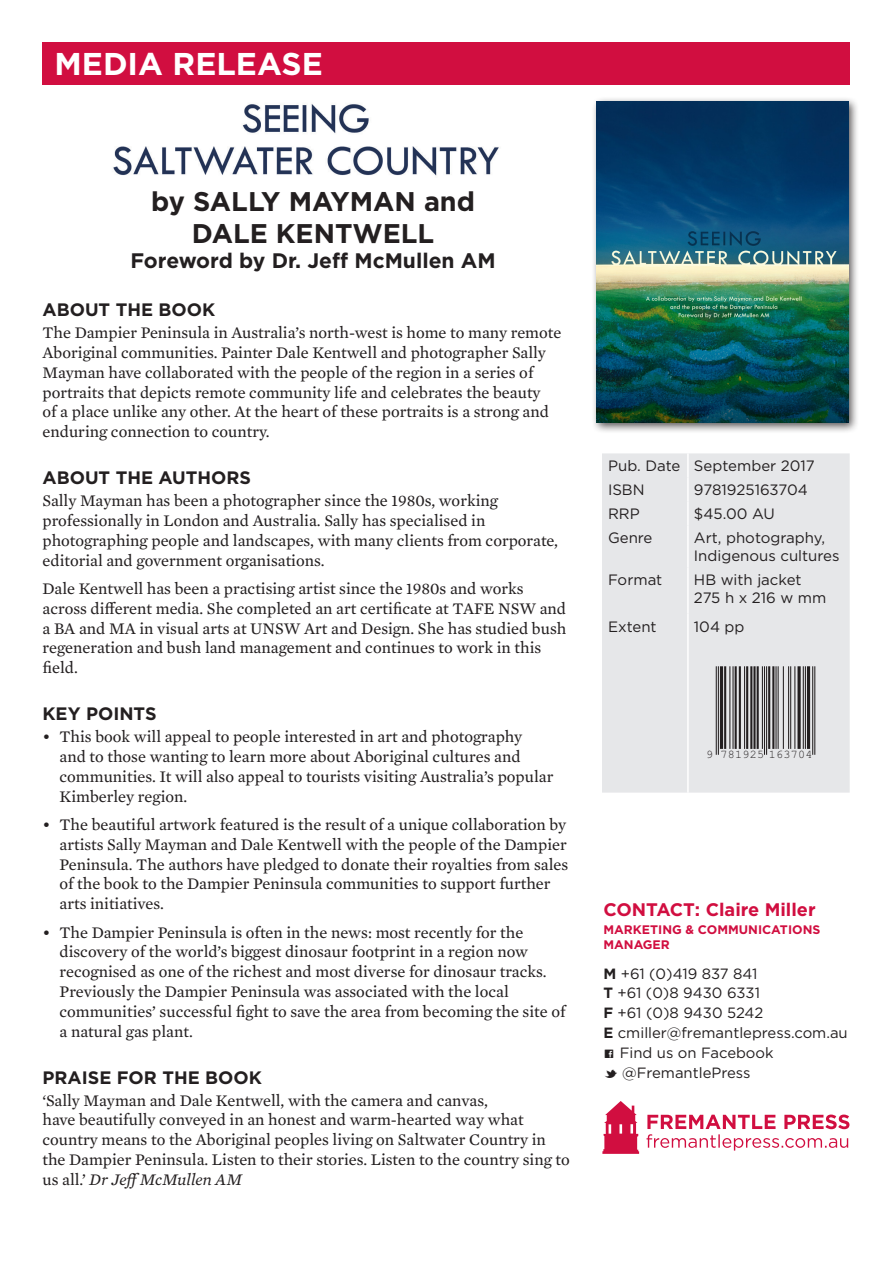
<style>
.page{position:relative;width:893px;height:1263px;background:#fff}
.page>*{position:absolute;margin:0;border:0;box-sizing:border-box;transform-origin:0 0}
.t1{font:700 31.5px "Gotham";color:#fff}
.Author{font:700 27px/32.4px "Gotham";color:#231f20;text-align:center}
.Author-2{font:700 21px "Gotham";color:#231f20}
.t2{font:700 18.15px "Gotham";color:#d10e40}
.t3{font:700 18px "Gotham";color:#231f20}
.Body_Copy{font:16.5px/19.8px "Mercury Text G2";color:#231f20}
.Specs_Entries{font:15px/18px "Gotham";color:#231f20}
.BC_Tabs{font:14.85px/19.8px "Gotham";color:#231f20}
.t4{font:700 12.45px/15.9px "Gotham";color:#d10e40}
.t5{font:11.7px "Helvetica";letter-spacing:.025em;color:#231f20}
.s1{font-style:italic}
.s2{font-weight:700}
.s3{font-family:"Social Logos"}
</style>
<div class="page">
<div style="left:43px;top:43px;width:807px;height:42px;background:#d10e40"></div>
<div style="left:591px;top:96px;width:268px;height:337px;background:#231f20;opacity:.75"></div>
<img style="left:596px;top:102px;width:252px;height:320px">
<svg style="left:646px;top:1114px;width:203px;height:36px"></svg>
<svg style="left:602px;top:1101px;width:37px;height:53px"></svg>
<div style="left:602px;top:453px;width:248px;height:340px;background:#e6e7e9"></div>
<hr style="left:687px;top:453px;width:2px;height:24px;background:#fff">
<hr style="left:687px;top:477px;width:2px;height:24px;background:#fff">
<hr style="left:687px;top:501px;width:2px;height:24px;background:#fff">
<hr style="left:687px;top:525px;width:2px;height:42px;background:#fff">
<hr style="left:687px;top:567px;width:2px;height:46px;background:#fff">
<hr style="left:687px;top:613px;width:2px;height:180px;background:#fff">
<hr style="left:716px;top:666px;width:1px;height:89px;background:#231f20">
<hr style="left:718px;top:666px;width:1px;height:89px;background:#231f20">
<hr style="left:720px;top:666px;width:3px;height:83px;background:#231f20">
<hr style="left:724px;top:666px;width:2px;height:83px;background:#231f20">
<hr style="left:729px;top:666px;width:1px;height:83px;background:#231f20">
<hr style="left:732px;top:666px;width:2px;height:83px;background:#231f20">
<hr style="left:735px;top:666px;width:2px;height:83px;background:#231f20">
<hr style="left:739px;top:666px;width:2px;height:83px;background:#231f20">
<hr style="left:744px;top:666px;width:1px;height:83px;background:#231f20">
<hr style="left:746px;top:666px;width:2px;height:83px;background:#231f20">
<hr style="left:750px;top:666px;width:2px;height:83px;background:#231f20">
<hr style="left:753px;top:666px;width:3px;height:83px;background:#231f20">
<hr style="left:757px;top:666px;width:2px;height:83px;background:#231f20">
<hr style="left:762px;top:666px;width:1px;height:83px;background:#231f20">
<hr style="left:764px;top:666px;width:1px;height:89px;background:#231f20">
<hr style="left:766px;top:666px;width:1px;height:89px;background:#231f20">
<hr style="left:768px;top:666px;width:2px;height:83px;background:#231f20">
<hr style="left:772px;top:666px;width:2px;height:83px;background:#231f20">
<hr style="left:775px;top:666px;width:1px;height:83px;background:#231f20">
<hr style="left:778px;top:666px;width:1px;height:83px;background:#231f20">
<hr style="left:783px;top:666px;width:1px;height:83px;background:#231f20">
<hr style="left:788px;top:666px;width:1px;height:83px;background:#231f20">
<hr style="left:790px;top:666px;width:1px;height:83px;background:#231f20">
<hr style="left:794px;top:666px;width:1px;height:83px;background:#231f20">
<svg style="left:797px;top:666px;width:4px;height:83px"></svg>
<hr style="left:803px;top:666px;width:1px;height:83px;background:#231f20">
<hr style="left:805px;top:666px;width:1px;height:83px;background:#231f20">
<hr style="left:807px;top:666px;width:3px;height:83px;background:#231f20">
<hr style="left:812px;top:666px;width:1px;height:89px;background:#231f20">
<hr style="left:814px;top:666px;width:1px;height:89px;background:#231f20">
<img style="left:113px;top:104px;width:386px;height:72px">
<p class="t1" style="left:55px;top:43px;width:270px">MEDIA RELEASE</p>
<p class="Author" style="left:151px;top:185px;width:325px">by SALLY MAYMAN and<br>DALE KENTWELL</p>
<p class="Author-2" style="left:130px;top:247px;width:367px">Foreword by Dr. Jeff McMullen AM</p>
<h1 class="t3" style="left:43px;top:298px;width:174px">ABOUT THE BOOK</h1>
<p class="Body_Copy" style="left:43px;top:322px;width:520px">The Dampier Peninsula in Australia’s north-west is home to many remote Aboriginal communities. Painter Dale Kentwell and photographer Sally Mayman have collaborated with the people of the region in a series of portraits that depicts remote community life and celebrates the beauty<br>of a place unlike any other. At the heart of these portraits is a strong and enduring connection to country.</p>
<h1 class="t3" style="left:43px;top:466px;width:210px">ABOUT THE AUTHORS</h1>
<p class="Body_Copy" style="left:43px;top:490px;width:517px">Sally Mayman has been a photographer since the 1980s, working professionally in London and Australia. Sally has specialised in photographing people and landscapes, with many clients from corporate, editorial and government organisations.</p>
<p class="Body_Copy" style="left:43px;top:578px;width:525px">Dale Kentwell has been a practising artist since the 1980s and works across different media. She completed an art certificate at TAFE NSW and a BA and MA in visual arts at UNSW Art and Design. She has studied bush regeneration and bush land management and continues to work in this field.</p>
<h1 class="t3" style="left:43px;top:702px;width:115px">KEY POINTS</h1>
<p class="Body_Copy" style="left:60px;top:726px;width:495px;text-indent:-17px">• This book will appeal to people interested in art and photography<br>and to those wanting to learn more about Aboriginal cultures and communities. It will also appeal to tourists visiting Australia’s popular Kimberley region.</p>
<p class="Body_Copy" style="left:60px;top:814px;width:510px;text-indent:-17px">• The beautiful artwork featured is the result of a unique collaboration by artists Sally Mayman and Dale Kentwell with the people of the Dampier Peninsula. The authors have pledged to donate their royalties from sales of the book to the Dampier Peninsula communities to support further arts initiatives.</p>
<p class="Body_Copy" style="left:60px;top:921px;width:507px;text-indent:-17px">• The Dampier Peninsula is often in the news: most recently for the discovery of the world’s biggest dinosaur footprint in a region now recognised as one of the richest and most diverse for dinosaur tracks.<br>Previously the Dampier Peninsula was associated with the local communities’ successful fight to save the area from becoming the site of a natural gas plant.</p>
<h1 class="t3" style="left:43px;top:1065px;width:221px">PRAISE FOR THE BOOK</h1>
<p class="Body_Copy" style="left:43px;top:1089px;width:529px">‘Sally Mayman and Dale Kentwell, with the camera and canvas,<br>have beautifully conveyed in an honest and warm-hearted way what country means to the Aboriginal peoples living on Saltwater Country in the Dampier Peninsula. Listen to their stories. Listen to the country sing to us all.’ <span class="s1">Dr Jeff McMullen AM</span></p>
<p class="Specs_Entries" style="left:608px;top:457px;width:74px">Pub. Date</p>
<p class="Specs_Entries" style="left:694px;top:457px;width:122px">September 2017</p>
<p class="Specs_Entries" style="left:608px;top:481px;width:38px">ISBN</p>
<p class="Specs_Entries" style="left:694px;top:481px;width:115px">9781925163704</p>
<p class="Specs_Entries" style="left:608px;top:505px;width:33px">RRP</p>
<p class="Specs_Entries" style="left:694px;top:505px;width:82px">$45.00 AU</p>
<p class="Specs_Entries" style="left:608px;top:529px;width:46px">Genre</p>
<p class="Specs_Entries" style="left:694px;top:529px;width:147px">Art, photography,<br>Indigenous cultures</p>
<p class="Specs_Entries" style="left:608px;top:571px;width:56px">Format</p>
<p class="Specs_Entries" style="left:694px;top:571px;width:134px">HB with jacket<br>275 h x 216 w mm</p>
<p class="Specs_Entries" style="left:608px;top:617px;width:50px">Extent</p>
<p class="Specs_Entries" style="left:694px;top:617px;width:52px">104 pp</p>
<p class="t5" style="left:706px;top:747px;width:108px">9 781925 163704</p>
<p class="t2" style="left:603px;top:898px;width:214px">CONTACT: Claire Miller</p>
<p class="t4" style="left:603px;top:921px;width:218px">MARKETING &amp; COMMUNICATIONS<br>MANAGER</p>
<p class="BC_Tabs" style="left:603px;top:963px;width:156px"><span class="s2">M</span> +61 (0)419 837 841</p>
<p class="BC_Tabs" style="left:603px;top:983px;width:162px"><span class="s2">T</span> +61 (0)8 9430 6331<br><span class="s2">F</span> +61 (0)8 9430 5242</p>
<p class="BC_Tabs" style="left:603px;top:1022px;width:246px"><span class="s2">E</span> cmiller@fremantlepress.com.au</p>
<p class="BC_Tabs" style="left:603px;top:1042px;width:172px"><span class="s3">C</span> Find us on Facebook<br><span class="s3">M</span> @FremantlePress</p>
</div>
